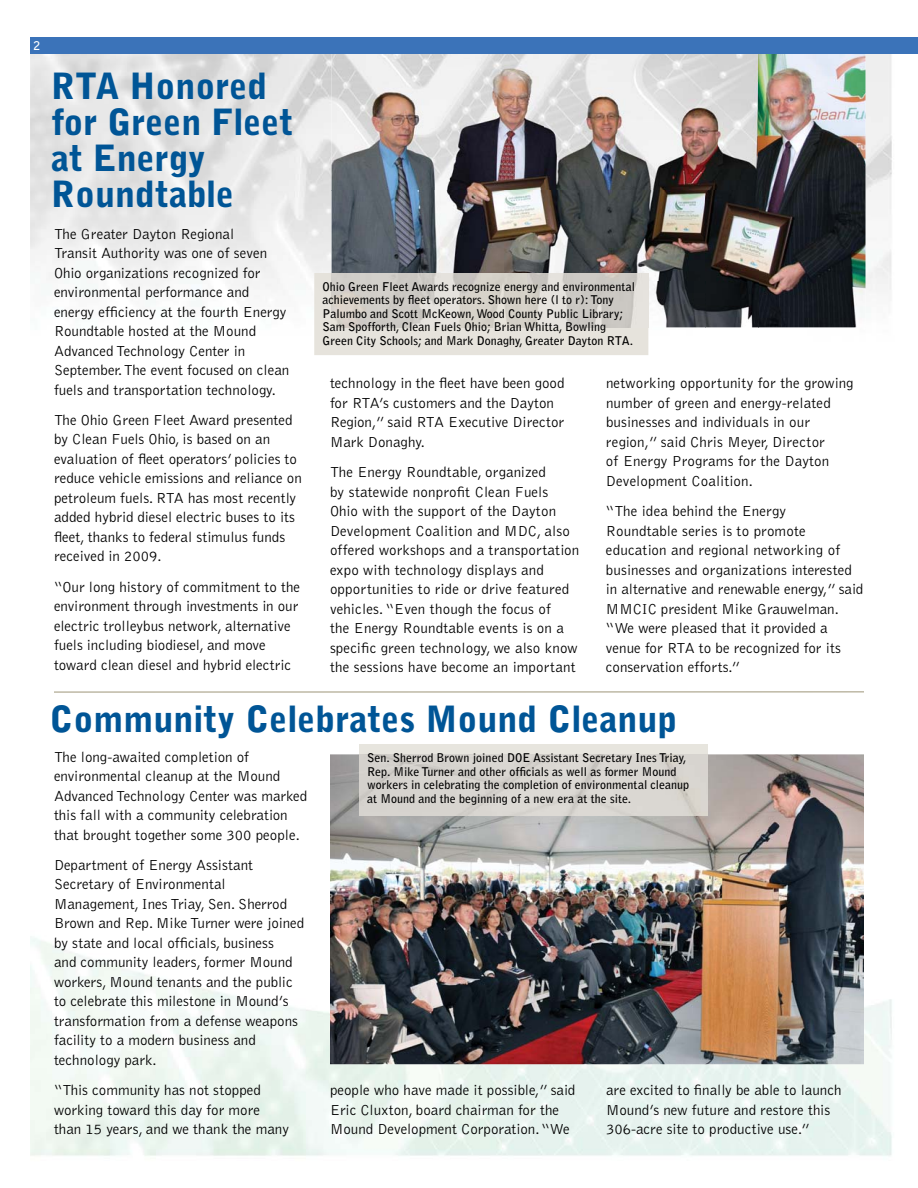
<style>
.page{position:relative;width:918px;height:1188px;background:#fff}
.page>*{position:absolute;margin:0;border:0;box-sizing:border-box;transform-origin:0 0}
.t1{font:900 36px/36px "Bell Gothic";color:#005596}
.t2{font:300 15px/19.5px "Bell Gothic";color:#000}
.t3{font:700 12px/13.5px "Bell Gothic";color:#000}
.t4{font:700 12px "Bell Gothic";color:#fff}
</style>
<div class="page">
<img style="left:330px;top:754px;width:534px;height:310px">
<img style="left:332px;top:54px;width:427px;height:136px">
<img style="left:759px;top:54px;width:107px;height:273px">
<img style="left:332px;top:190px;width:373px;height:92px">
<img style="left:705px;top:190px;width:54px;height:137px">
<img style="left:648px;top:282px;width:58px;height:45px">
<hr style="left:54px;top:692px;width:810px;height:1px;background:#9d9578">
<img style="left:359px;top:744px;width:349px;height:72px">
<div style="left:314px;top:273px;width:334px;height:82px;background:#e6e3dc"></div>
<img style="left:332px;top:273px;width:316px;height:54px">
<div style="left:30px;top:38px;width:888px;height:16px;background:#3b73b9"></div>
<p class="t4" style="left:33px;top:41px;width:8px">2</p>
<h1 class="t1" style="left:51px;top:71px;width:244px">RTA Honored for Green Fleet at Energy<br>Roundtable</h1>
<p class="t2" style="left:54px;top:225px;width:237px">The Greater Dayton Regional<br>Transit Authority was one of seven Ohio organizations recognized for environmental performance and energy efficiency at the fourth Energy Roundtable hosted at the Mound Advanced Technology Center in September. The event focused on clean fuels and transportation technology.</p>
<p class="t2" style="left:54px;top:411px;width:249px">The Ohio Green Fleet Award presented by Clean Fuels Ohio, is based on an evaluation of fleet operators’ policies to reduce vehicle emissions and reliance on petroleum fuels. RTA has most recently added hybrid diesel electric buses to its fleet, thanks to federal stimulus funds received in 2009.</p>
<p class="t2" style="left:54px;top:578px;width:248px">“Our long history of commitment to the environment through investments in our electric trolleybus network, alternative fuels including biodiesel, and move toward clean diesel and hybrid electric</p>
<p class="t3" style="left:322px;top:281px;width:314px">Ohio Green Fleet Awards recognize energy and environmental achievements by fleet operators. Shown here (l to r): Tony Palumbo and Scott McKeown, Wood County Public Library; Sam Spofforth, Clean Fuels Ohio; Brian Whitta, Bowling Green City Schools; and Mark Donaghy, Greater Dayton RTA.</p>
<p class="t2" style="left:330px;top:375px;width:236px">technology in the fleet have been good for RTA’s customers and the Dayton<br>Region,” said RTA Executive Director<br>Mark Donaghy.</p>
<p class="t2" style="left:330px;top:464px;width:251px">The Energy Roundtable, organized<br>by statewide nonprofit Clean Fuels Ohio with the support of the Dayton Development Coalition and MDC, also offered workshops and a transportation expo with technology displays and opportunities to ride or drive featured vehicles. “Even though the focus of<br>the Energy Roundtable events is on a specific green technology, we also know the sessions have become an important</p>
<p class="t2" style="left:606px;top:375px;width:249px">networking opportunity for the growing number of green and energy-related businesses and individuals in our region,” said Chris Meyer, Director<br>of Energy Programs for the Dayton Development Coalition.</p>
<p class="t2" style="left:606px;top:503px;width:259px">“The idea behind the Energy<br>Roundtable series is to promote education and regional networking of businesses and organizations interested in alternative and renewable energy,” said MMCIC president Mike Grauwelman. “We were pleased that it provided a venue for RTA to be recognized for its conservation efforts.”</p>
<h1 class="t1" style="left:50px;top:704px;width:629px">Community Celebrates Mound Cleanup</h1>
<p class="t2" style="left:54px;top:748px;width:255px">The long-awaited completion of environmental cleanup at the Mound Advanced Technology Center was marked this fall with a community celebration that brought together some 300 people.</p>
<p class="t2" style="left:54px;top:856px;width:252px">Department of Energy Assistant Secretary of Environmental Management, Ines Triay, Sen. Sherrod Brown and Rep. Mike Turner were joined by state and local officials, business<br>and community leaders, former Mound workers, Mound tenants and the public to celebrate this milestone in Mound’s transformation from a defense weapons facility to a modern business and technology park.</p>
<p class="t2" style="left:54px;top:1081px;width:237px">“This community has not stopped working toward this day for more than 15 years, and we thank the many</p>
<p class="t3" style="left:367px;top:752px;width:324px">Sen. Sherrod Brown joined DOE Assistant Secretary Ines Triay, Rep. Mike Turner and other officials as well as former Mound workers in celebrating the completion of environmental cleanup at Mound and the beginning of a new era at the site.</p>
<p class="t2" style="left:330px;top:1081px;width:247px">people who have made it possible,” said<br>Eric Cluxton, board chairman for the<br>Mound Development Corporation. “We</p>
<p class="t2" style="left:606px;top:1081px;width:237px">are excited to finally be able to launch<br>Mound’s new future and restore this<br>306-acre site to productive use.”</p>
</div>
